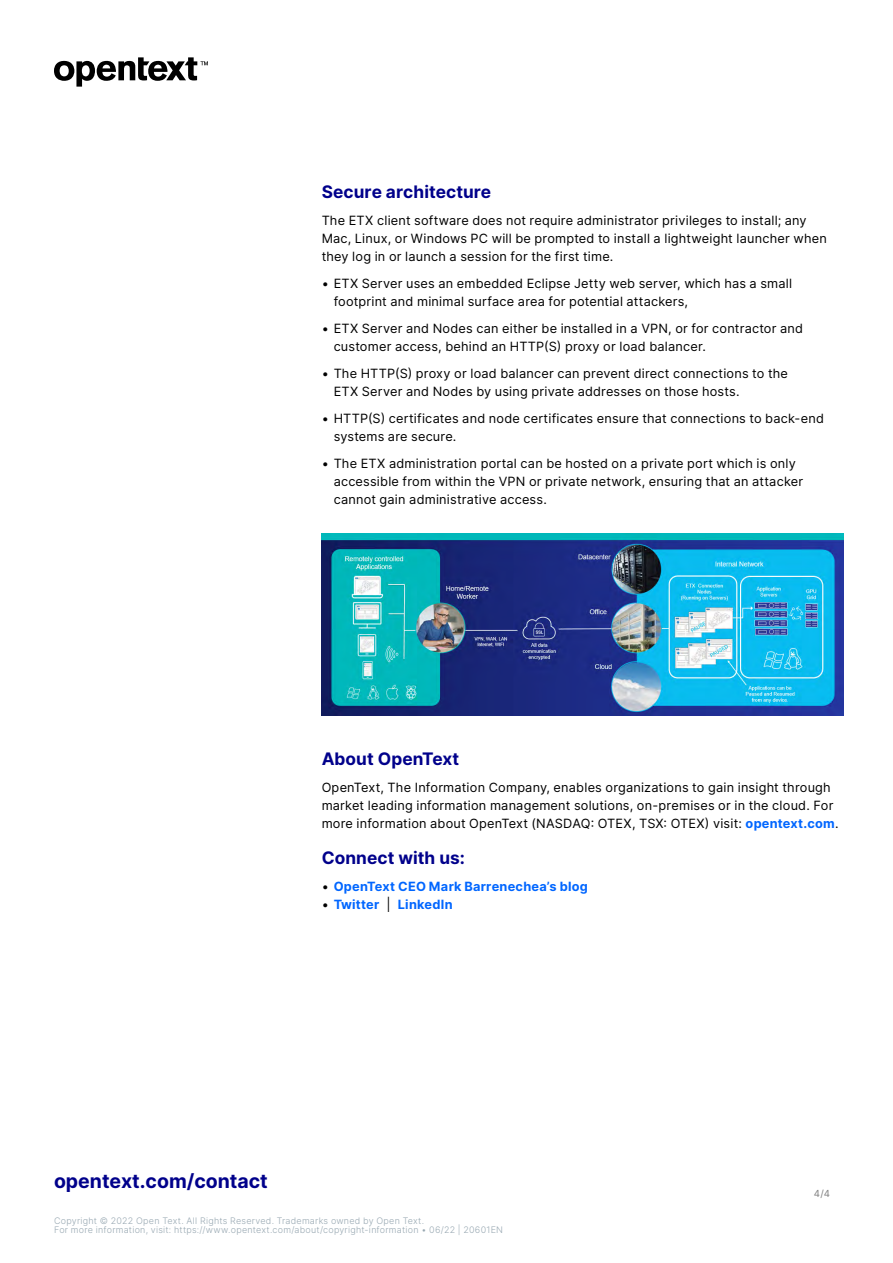
<style>
.page{position:relative;width:893px;height:1263px;background:#fff}
.page>*{position:absolute;margin:0;border:0;box-sizing:border-box;transform-origin:0 0}
.t1{font:700 19.5px "Inter";color:#00008b}
.t2{font:700 17.25px "Inter";letter-spacing:.005em;color:#00008b}
.Body{font:12.75px/18px "Inter";letter-spacing:.015em;color:#000}
.t3{font:700 12.75px "Inter";letter-spacing:.02em;color:#06f}
.t4{font:9.75px "Inter";color:#808080}
.t5{font:300 9px/9px "Inter";letter-spacing:.025em;color:#98a8b2}
.s1{font-weight:700;color:#06f}
.s2{font-weight:400;color:#000}
</style>
<div class="page">
<svg style="left:54px;top:57px;width:154px;height:30px"></svg>
<img style="left:322px;top:533px;width:521px;height:183px">
<h3 class="t2" style="left:322px;top:179px;width:171px">Secure architecture</h3>
<p class="Body" style="left:322px;top:211px;width:507px">The ETX client software does not require administrator privileges to install; any<br>Mac, Linux, or Windows PC will be prompted to install a lightweight launcher when they log in or launch a session for the first time.</p>
<p class="Body" style="left:334px;top:274px;width:460px;text-indent:-12px">• ETX Server uses an embedded Eclipse Jetty web server, which has a small footprint and minimal surface area for potential attackers,</p>
<p class="Body" style="left:334px;top:319px;width:471px;text-indent:-12px">• ETX Server and Nodes can either be installed in a VPN, or for contractor and customer access, behind an HTTP(S) proxy or load balancer.</p>
<p class="Body" style="left:334px;top:364px;width:456px;text-indent:-12px">• The HTTP(S) proxy or load balancer can prevent direct connections to the<br>ETX Server and Nodes by using private addresses on those hosts.</p>
<p class="Body" style="left:334px;top:409px;width:492px;text-indent:-12px">• HTTP(S) certificates and node certificates ensure that connections to back-end systems are secure.</p>
<p class="Body" style="left:334px;top:454px;width:471px;text-indent:-12px">• The ETX administration portal can be hosted on a private port which is only accessible from within the VPN or private network, ensuring that an attacker cannot gain administrative access.</p>
<h3 class="t2" style="left:322px;top:746px;width:139px">About OpenText</h3>
<p class="Body" style="left:322px;top:778px;width:518px">OpenText, The Information Company, enables organizations to gain insight through market leading information management solutions, on-premises or in the cloud. For more information about OpenText (NASDAQ: OTEX, TSX: OTEX) visit: <span class="s1">opentext.com</span>.</p>
<h3 class="t2" style="left:322px;top:845px;width:145px">Connect with us:</h3>
<p class="t3" style="left:322px;top:877px;width:268px"><span class="s2">•</span> OpenText CEO Mark Barrenechea’s blog</p>
<p class="t3" style="left:322px;top:895px;width:133px"><span class="s2">•</span> Twitter <span class="s2">|</span> LinkedIn</p>
<p class="t1" style="left:54px;top:1167px;width:215px">opentext.com/contact</p>
<p class="t4" style="left:814px;top:1186px;width:18px">4/4</p>
<p class="t5" style="left:54px;top:1216px;width:450px">Copyright © 2022 Open Text. All Rights Reserved. Trademarks owned by Open Text.<br>For more information, visit: https://www.opentext.com/about/copyright-information • 06/22 | 20601EN</p>
</div>
